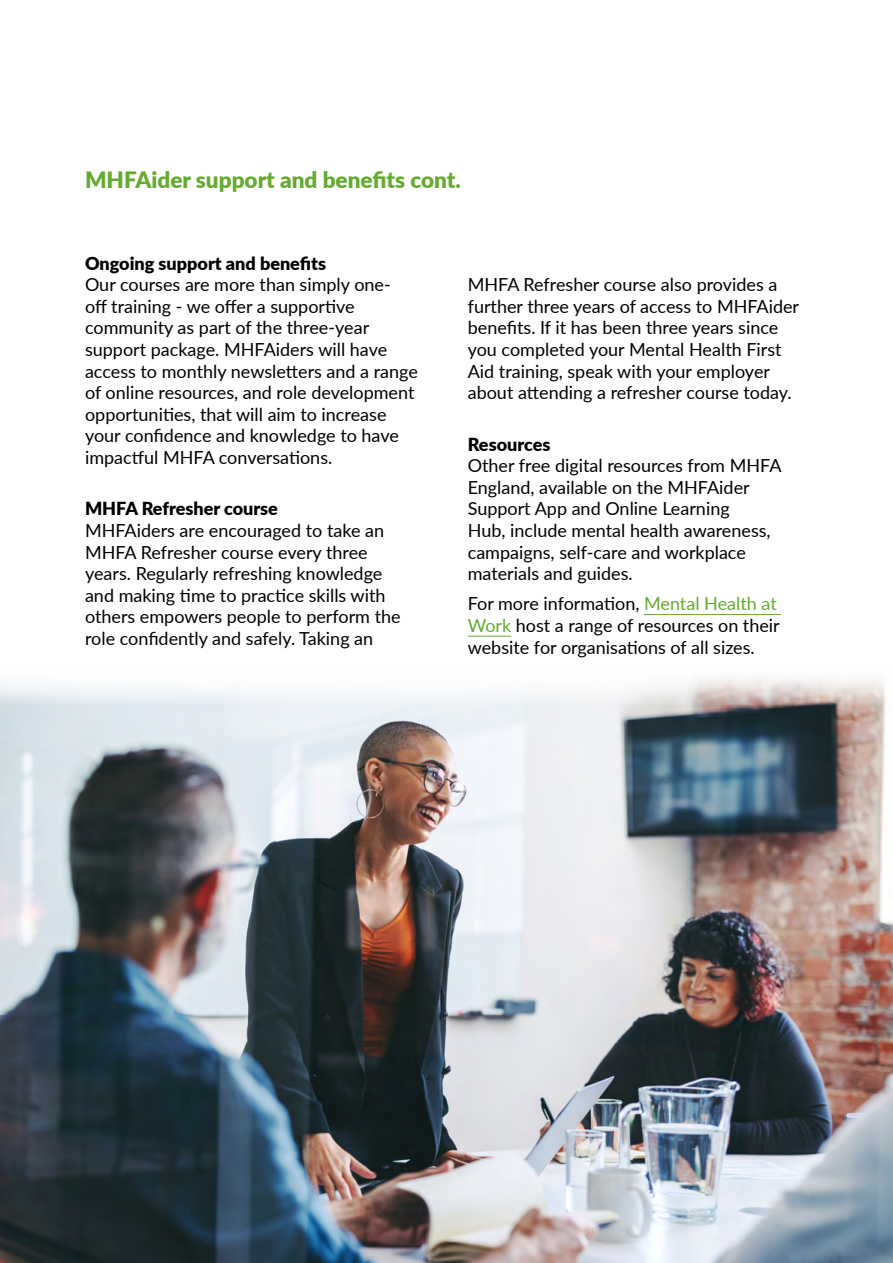
<style>
.page{position:relative;width:893px;height:1263px;background:#fff}
.page>*{position:absolute;margin:0;border:0;box-sizing:border-box;transform-origin:0 0}
.t1{font:900 22.5px "Lato";color:#64ab30}
.t2{font:18px/21.6px "Lato";color:#000}
.t3{font:900 18px "Lato";color:#000}
.s1{color:#64ab30}
</style>
<div class="page">
<hr style="left:644px;top:614px;width:137px;height:1px;background:#64ab30">
<hr style="left:468px;top:636px;width:43px;height:1px;background:#64ab30">
<img style="left:0;top:677px;width:893px;height:586px">
<p class="t1" style="left:85px;top:163px;width:377px">MHFAider support and benefits cont.</p>
<p class="t3" style="left:85px;top:250px;width:243px">Ongoing support and benefits</p>
<p class="t2" style="left:85px;top:273px;width:334px">Our courses are more than simply one-<br>off training - we offer a supportive community as part of the three-year support package. MHFAiders will have access to monthly newsletters and a range of online resources, and role development opportunities, that will aim to increase your confidence and knowledge to have impactful MHFA conversations.</p>
<p class="t3" style="left:85px;top:495px;width:194px">MHFA Refresher course</p>
<p class="t2" style="left:85px;top:519px;width:317px">MHFAiders are encouraged to take an MHFA Refresher course every three years. Regularly refreshing knowledge and making time to practice skills with others empowers people to perform the role confidently and safely. Taking an</p>
<p class="t2" style="left:468px;top:273px;width:333px">MHFA Refresher course also provides a further three years of access to MHFAider benefits. If it has been three years since you completed your Mental Health First Aid training, speak with your employer about attending a refresher course today.</p>
<p class="t3" style="left:468px;top:430px;width:84px">Resources</p>
<p class="t2" style="left:468px;top:454px;width:315px">Other free digital resources from MHFA England, available on the MHFAider Support App and Online Learning<br>Hub, include mental health awareness, campaigns, self-care and workplace materials and guides.</p>
<p class="t2" style="left:468px;top:592px;width:314px">For more information, <span class="s1">Mental Health at<br>Work</span> host a range of resources on their website for organisations of all sizes.</p>
</div>
